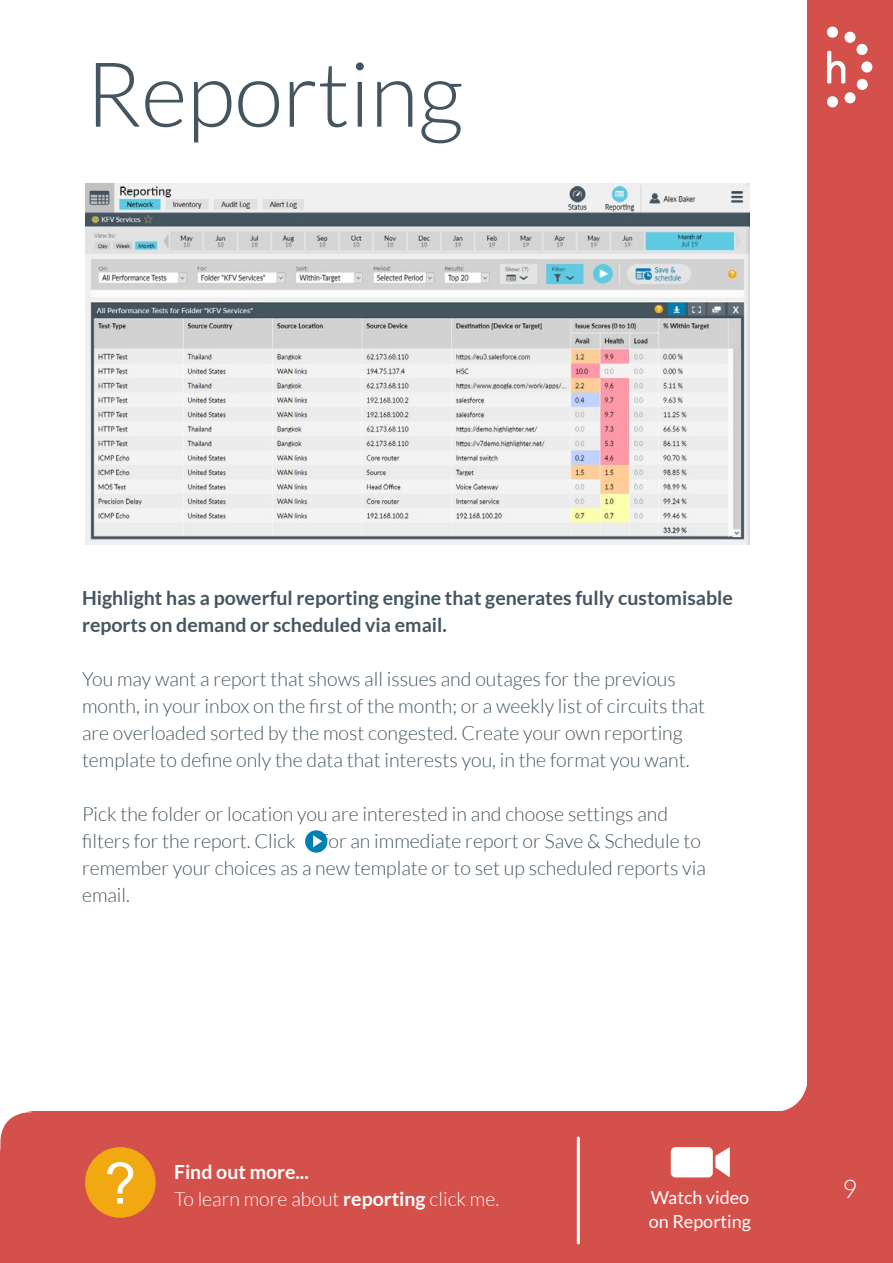
<style>
.page{position:relative;width:893px;height:1263px;background:#fff}
.page>*{position:absolute;margin:0;border:0;box-sizing:border-box;transform-origin:0 0}
.t1{font:300 90px "Lato";letter-spacing:-.005em;color:#455560}
.t2{font:57px "Arial";color:#fff}
.t3{font:300 25.5px "Lato";color:#fff}
.t4{font:300 19.5px/27px "Lato";color:#455560}
.t5{font:700 19.5px/27px "Lato";color:#455560}
.t6{font:300 19.5px "Lato";color:#fff}
.t7{font:700 19.5px "Lato";color:#fff}
.t8{font:18px/24px "Lato";color:#fff}
.s1{font-weight:700}
</style>
<div class="page">
<img style="left:85px;top:184px;width:664px;height:360px">
<div style="left:305px;top:830px;width:22px;height:23px;background:#007fb2;border-radius:50%"></div>
<svg style="left:313px;top:835px;width:9px;height:12px"></svg>
<div style="left:808px;top:0;width:85px;height:1263px;background:#d4504a"></div>
<div style="left:827px;top:96px;width:11px;height:11px;background:#fff;border-radius:50%"></div>
<div style="left:844px;top:92px;width:11px;height:11px;background:#fff;border-radius:50%"></div>
<div style="left:861px;top:61px;width:11px;height:12px;background:#fff;border-radius:50%"></div>
<div style="left:857px;top:79px;width:11px;height:11px;background:#fff;border-radius:50%"></div>
<div style="left:827px;top:27px;width:11px;height:11px;background:#fff;border-radius:50%"></div>
<div style="left:844px;top:32px;width:11px;height:11px;background:#fff;border-radius:50%"></div>
<div style="left:856px;top:44px;width:11px;height:11px;background:#fff;border-radius:50%"></div>
<svg style="left:827px;top:51px;width:18px;height:33px"></svg>
<div style="left:0;top:1112px;width:810px;height:151px;background:#d4504a"></div>
<svg style="left:736px;top:1076px;width:72px;height:36px"></svg>
<svg style="left:0;top:1111px;width:34px;height:40px"></svg>
<div style="left:85px;top:1147px;width:71px;height:71px;background:#f2a911;border-radius:50%"></div>
<div style="left:671px;top:1147px;width:42px;height:30px;background:#fff;border-radius:5px"></div>
<svg style="left:715px;top:1147px;width:15px;height:30px"></svg>
<hr style="left:577px;top:1138px;width:3px;height:105px;background:#fff">
<h1 class="t1" style="left:85px;top:46px;width:380px">Reporting</h1>
<p class="t5" style="left:82px;top:584px;width:652px">Highlight has a powerful reporting engine that generates fully customisable reports on demand or scheduled via email.</p>
<p class="t4" style="left:82px;top:665px;width:625px">You may want a report that shows all issues and outages for the previous month, in your inbox on the first of the month; or a weekly list of circuits that are overloaded sorted by the most congested. Create your own reporting template to define only the data that interests you, in the format you want.</p>
<p class="t4" style="left:82px;top:800px;width:587px">Pick the folder or location you are interested in and choose settings and filters for the report. Click</p>
<p class="t4" style="left:82px;top:827px;width:625px;text-indent:240px">for an immediate report or Save &amp; Schedule to remember your choices as a new template or to set up scheduled reports via email.</p>
<h2 class="t2" style="left:104px;top:1146px;width:33px">?</h2>
<p class="t7" style="left:174px;top:1160px;width:136px">Find out more...</p>
<p class="t6" style="left:174px;top:1188px;width:327px">To learn more about <span class="s1">reporting</span> click me.</p>
<p class="t8" style="left:649px;top:1186px;width:104px">Watch video on Reporting</p>
<h3 class="t3" style="left:842px;top:1176px;width:16px">9</h3>
</div>
